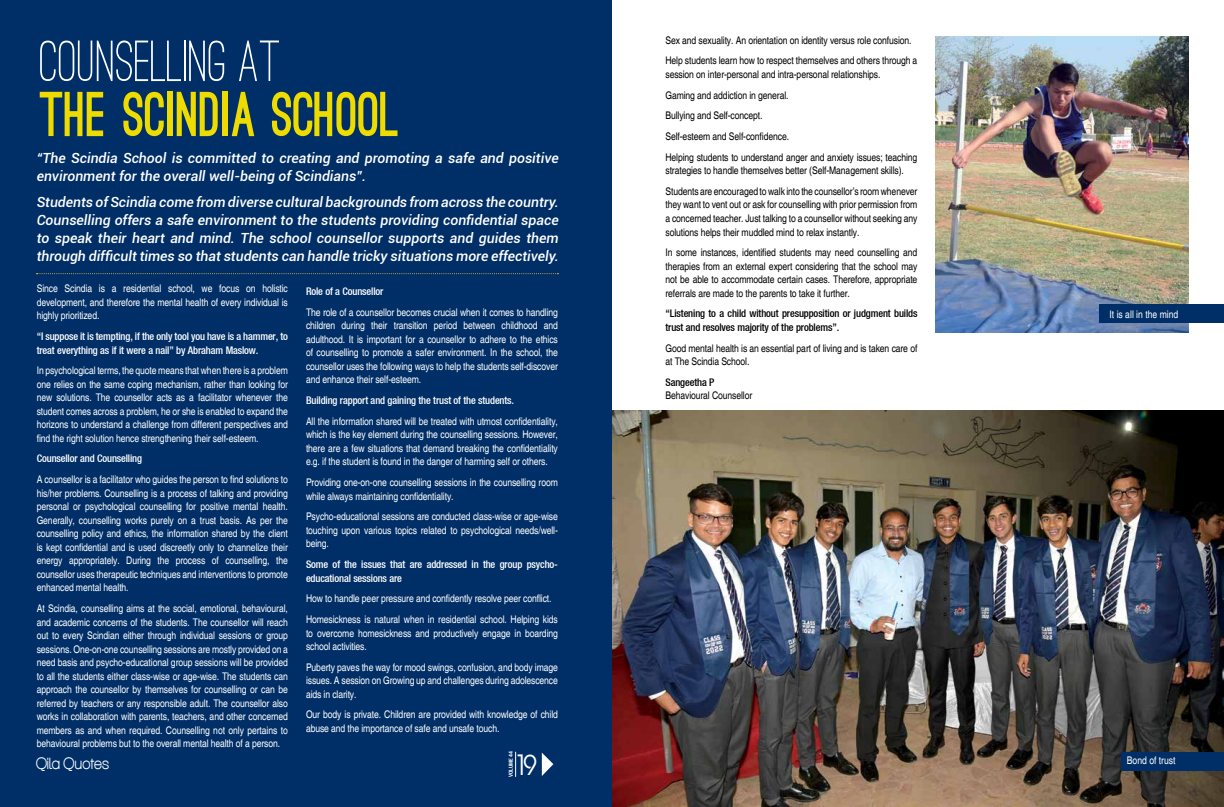
<style>
.page{position:relative;width:1224px;height:807px;background:#fff}
.page>*{position:absolute;margin:0;border:0;box-sizing:border-box;transform-origin:0 0}
.t1{font:900 60px "Ostrich Sans";color:#eedc00;scale:.9 1}
.t2{font:500 60px "Ostrich Sans";color:#fff;scale:.9 1}
.t3{font:27.4px "Devil Breeze";color:#fff;scale:.9 1}
.t4{font:16px "Aliquam";color:#fff}
.t5{font:italic 500 14px/18px "Roboto";color:#fff}
.t6{font:condensed 10.5px/13.5px "Helvetica";letter-spacing:-.01em;color:#fff;text-align:justify}
.t7{font:condensed 10.5px/20.7px "Helvetica";letter-spacing:-.01em;color:#000}
.t8{font:10.5px/13.5px "Heavenetica Cond 6 Med SH";letter-spacing:-.01em;color:#fff}
.t9{font:10.5px/13.5px "Heavenetica Cond 6 Med SH";letter-spacing:-.01em;color:#000}
.t10{font:700 condensed 5.5px "Roboto";color:#fff}
</style>
<div class="page">
<img style="left:612px;top:410px;width:612px;height:396px">
<div style="left:1122px;top:752px;width:102px;height:19px;background:#002f67"></div>
<div style="left:0;top:0;width:612px;height:806px;background:#002f67"></div>
<svg style="left:36px;top:273px;width:523px;height:1px"></svg>
<svg style="left:542px;top:753px;width:11px;height:22px"></svg>
<svg style="left:515px;top:751px;width:1px;height:25px"></svg>
<img style="left:935px;top:36px;width:253px;height:296px">
<div style="left:1099px;top:305px;width:125px;height:18px;background:#002f67"></div>
<h1 class="t2" style="left:40px;top:25px;width:270px">COUNSELLING AT</h1>
<h1 class="t1" style="left:40px;top:92px;width:401px">THE SCINDIA SCHOOL</h1>
<h3 class="t5" style="left:37px;top:149px;width:523px">“The Scindia School is committed to creating and promoting a safe and positive environment for the overall well-being of Scindians”.</h3>
<p class="t5" style="left:37px;top:192px;width:523px;text-align:justify">Students of Scindia come from diverse cultural backgrounds from across the country.<br>Counselling offers a safe environment to the students providing confidential space to speak their heart and mind. The school counsellor supports and guides them through difficult times so that students can handle tricky situations more effectively.</p>
<p class="t6" style="left:37px;top:282px;width:253px">Since Scindia is a residential school, we focus on holistic development, and therefore the mental health of every individual is highly prioritized.</p>
<p class="t8" style="left:37px;top:329px;width:253px">“I suppose it is tempting, if the only tool you have is a hammer, to treat everything as if it were a nail” by Abraham Maslow.</p>
<p class="t6" style="left:37px;top:364px;width:253px">In psychological terms, the quote means that when there is a problem one relies on the same coping mechanism, rather than looking for new solutions. The counsellor acts as a facilitator whenever the student comes across a problem, he or she is enabled to expand the horizons to understand a challenge from different perspectives and find the right solution hence strengthening their self-esteem.</p>
<p class="t8" style="left:37px;top:451px;width:107px">Counsellor and Counselling</p>
<p class="t6" style="left:37px;top:473px;width:253px">A counsellor is a facilitator who guides the person to find solutions to his/her problems. Counselling is a process of talking and providing personal or psychological counselling for positive mental health.<br>Generally, counselling works purely on a trust basis. As per the counselling policy and ethics, the information shared by the client is kept confidential and is used discreetly only to channelize their energy appropriately. During the process of counselling, the counsellor uses therapeutic techniques and interventions to promote enhanced mental health.</p>
<p class="t6" style="left:37px;top:601px;width:253px">At Scindia, counselling aims at the social, emotional, behavioural, and academic concerns of the students. The counsellor will reach out to every Scindian either through individual sessions or group sessions. One-on-one counselling sessions are mostly provided on a need basis and psycho-educational group sessions will be provided to all the students either class-wise or age-wise. The students can approach the counsellor by themselves for counselling or can be referred by teachers or any responsible adult. The counsellor also works in collaboration with parents, teachers, and other concerned members as and when required. Counselling not only pertains to behavioural problems but to the overall mental health of a person.</p>
<p class="t8" style="left:306px;top:284px;width:79px">Role of a Counsellor</p>
<p class="t6" style="left:306px;top:305px;width:253px">The role of a counsellor becomes crucial when it comes to handling children during their transition period between childhood and adulthood. It is important for a counsellor to adhere to the ethics of counselling to promote a safer environment. In the school, the counsellor uses the following ways to help the students self-discover and enhance their self-esteem.</p>
<p class="t8" style="left:306px;top:393px;width:210px">Building rapport and gaining the trust of the students.</p>
<p class="t6" style="left:306px;top:414px;width:253px">All the information shared will be treated with utmost confidentiality, which is the key element during the counselling sessions. However, there are a few situations that demand breaking the confidentiality e.g. if the student is found in the danger of harming self or others.</p>
<p class="t6" style="left:306px;top:475px;width:253px">Providing one-on-one counselling sessions in the counselling room while always maintaining confidentiality.</p>
<p class="t6" style="left:306px;top:510px;width:253px">Psycho-educational sessions are conducted class-wise or age-wise touching upon various topics related to psychological needs/well&shy;being.</p>
<p class="t8" style="left:306px;top:557px;width:254px">Some of the issues that are addressed in the group psycho&shy;educational sessions are</p>
<p class="t6" style="left:306px;top:588px;width:253px;line-height:20.7px">How to handle peer pressure and confidently resolve peer conflict.<br>Homesickness is natural when in residential school. Helping kids</p>
<p class="t6" style="left:306px;top:626px;width:253px">to overcome homesickness and productively engage in boarding school activities.</p>
<p class="t6" style="left:306px;top:660px;width:253px">Puberty paves the way for mood swings, confusion, and body image issues. A session on Growing up and challenges during adolescence aids in clarity.</p>
<p class="t6" style="left:306px;top:708px;width:253px">Our body is private. Children are provided with knowledge of child abuse and the importance of safe and unsafe touch.</p>
<h3 class="t4" style="left:36px;top:753px;width:75px">Qila Quotes</h3>
<p class="t10" style="left:507px;top:777px;width:27px;rotate:-90deg">VOLUME 44</p>
<h2 class="t3" style="left:517px;top:752px;width:24px">19</h2>
<p class="t7" style="left:665px;top:30px;width:253px">Sex and sexuality. An orientation on identity versus role confusion.<br>Help students learn how to respect themselves and others through a</p>
<p class="t7" style="left:665px;top:64px;width:253px">session on inter-personal and intra-personal relationships.<br>Gaming and addiction in general.<br>Bullying and Self-concept.<br>Self-esteem and Self-confidence.<br>Helping students to understand anger and anxiety issues; teaching</p>
<p class="t7" style="left:665px;top:160px;width:253px">strategies to handle themselves better (Self-Management skills).<br>Students are encouraged to walk into the counsellor’s room whenever</p>
<p class="t7" style="left:665px;top:198px;width:253px;line-height:13.5px;text-align:justify">they want to vent out or ask for counselling with prior permission from a concerned teacher. Just talking to a counsellor without seeking any solutions helps their muddled mind to relax instantly.</p>
<p class="t7" style="left:665px;top:246px;width:253px;line-height:13.5px;text-align:justify">In some instances, identified students may need counselling and therapies from an external expert considering that the school may not be able to accommodate certain cases. Therefore, appropriate referrals are made to the parents to take it further.</p>
<p class="t9" style="left:665px;top:306px;width:254px">“Listening to a child without presupposition or judgment builds trust and resolves majority of the problems”.</p>
<p class="t7" style="left:665px;top:341px;width:253px;line-height:13.5px">Good mental health is an essential part of living and is taken care of at The Scindia School.</p>
<p class="t9" style="left:665px;top:375px;width:50px">Sangeetha P</p>
<p class="t7" style="left:665px;top:385px;width:88px">Behavioural Counsellor</p>
<p class="t6" style="left:1110px;top:307px;width:70px">It is all in the mind</p>
<p class="t6" style="left:1127px;top:754px;width:50px">Bond of trust</p>
</div>
